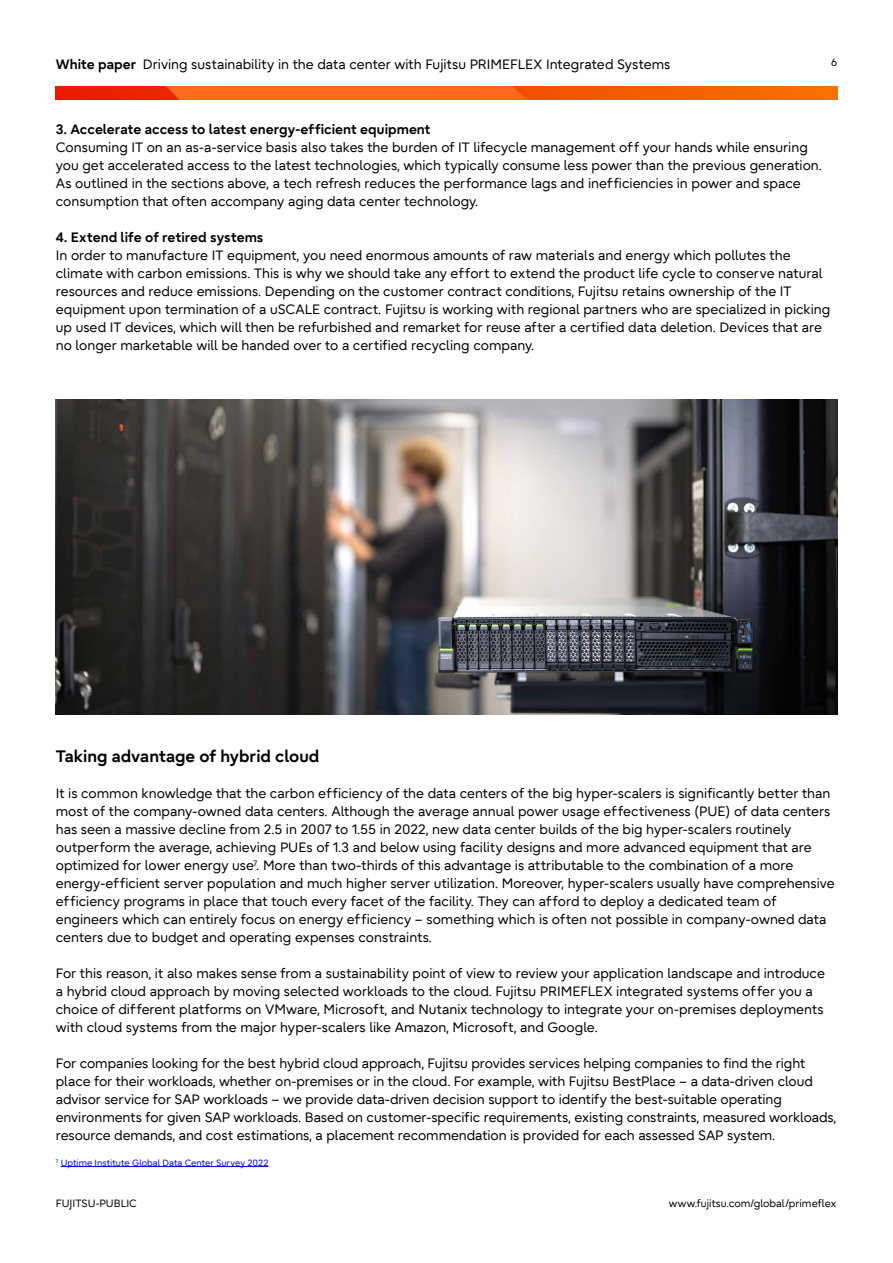
<style>
.page{position:relative;width:893px;height:1263px;background:#fff}
.page>*{position:absolute;margin:0;border:0;box-sizing:border-box;transform-origin:0 0}
.t1{font:700 16.5px "Fujitsu Infinity Pro";color:#000}
.t2{font:13.5px/18px "Fujitsu Infinity Pro";color:#000}
.t3{font:700 13.5px "Fujitsu Infinity Pro";color:#000}
.t4{font:10.5px "Fujitsu Infinity Pro";color:#000}
.t5{font:9px "Fujitsu Infinity Pro";color:#00e}
.s1{font-weight:700}
</style>
<div class="page">
<img style="left:56px;top:86px;width:781px;height:13px">
<img style="left:56px;top:399px;width:781px;height:315px">
<hr style="left:61px;top:1166px;width:207px;height:1px;background:#00e">
<p class="t2" style="left:56px;top:55px;width:616px"><span class="s1">White paper</span> Driving sustainability in the data center with Fujitsu PRIMEFLEX Integrated Systems</p>
<p class="t4" style="left:831px;top:56px;width:8px">6</p>
<p class="t3" style="left:56px;top:120px;width:376px">3. Accelerate access to latest energy-efficient equipment</p>
<p class="t2" style="left:56px;top:138px;width:768px">Consuming IT on an as-a-service basis also takes the burden of IT lifecycle management of f your hands while ensuring you get accelerated access to the latest technologies, which typically consume less power than the previous generation.<br>As outlined in the sections above, a tech refresh reduces the performance lags and inef ficiencies in power and space consumption that often accompany aging data center technology.</p>
<p class="t3" style="left:56px;top:228px;width:209px">4. Extend life of retired systems</p>
<p class="t2" style="left:56px;top:246px;width:776px">In order to manufacture IT equipment, you need enormous amounts of raw materials and energy which pollutes the climate with carbon emissions. This is why we should take any ef fort to extend the product life cycle to conserve natural resources and reduce emissions. Depending on the customer contract conditions, Fujitsu retains ownership of the IT equipment upon termination of a uSCALE contract. Fujitsu is working with regional partners who are specialized in picking up used IT devices, which will then be refurbished and remarket for reuse after a certified data deletion. Devices that are no longer marketable will be handed over to a certified recycling company.</p>
<p class="t1" style="left:56px;top:746px;width:265px">Taking advantage of hybrid cloud</p>
<p class="t2" style="left:56px;top:785px;width:780px">It is common knowledge that the carbon ef ficiency of the data centers of the big hyper-scalers is significantly better than most of the company-owned data centers. Although the average annual power usage ef fectiveness (PUE) of data centers has seen a massive decline from 2.5 in 2007 to 1.55 in 2022, new data center builds of the big hyper-scalers routinely outperform the average, achieving PUEs of 1.3 and below using facility designs and more advanced equipment that are optimized for lower energy use<sup>7</sup>. More than two-thirds of this advantage is attributable to the combination of a more energy-ef ficient server population and much higher server utilization. Moreover, hyper-scalers usually have comprehensive ef ficiency programs in place that touch every facet of the facility. They can af ford to deploy a dedicated team of engineers which can entirely focus on energy ef ficiency – something which is often not possible in company-owned data centers due to budget and operating expenses constraints.</p>
<p class="t2" style="left:56px;top:965px;width:771px">For this reason, it also makes sense from a sustainability point of view to review your application landscape and introduce a hybrid cloud approach by moving selected workloads to the cloud. Fujitsu PRIMEFLEX integrated systems of fer you a choice of dif ferent platforms on VMware, Microsoft, and Nutanix technology to integrate your on-premises deployments with cloud systems from the major hyper-scalers like Amazon, Microsoft, and Google.</p>
<p class="t2" style="left:56px;top:1054px;width:782px">For companies looking for the best hybrid cloud approach, Fujitsu provides services helping companies to find the right place for their workloads, whether on-premises or in the cloud. For example, with Fujitsu BestPlace – a data-driven cloud advisor service for SAP workloads – we provide data-driven decision support to identify the best-suitable operating environments for given SAP workloads. Based on customer-specific requirements, existing constraints, measured workloads, resource demands, and cost estimations, a placement recommendation is provided for each assessed SAP system.</p>
<p class="t5" style="left:56px;top:1157px;width:214px"><sup>7</sup> Uptime Institute Global Data Center Survey 2022</p>
<p class="t4" style="left:56px;top:1197px;width:83px">FUJITSU-PUBLIC</p>
<p class="t4" style="left:669px;top:1197px;width:169px">www.fujitsu.com/global/primeflex</p>
</div>
